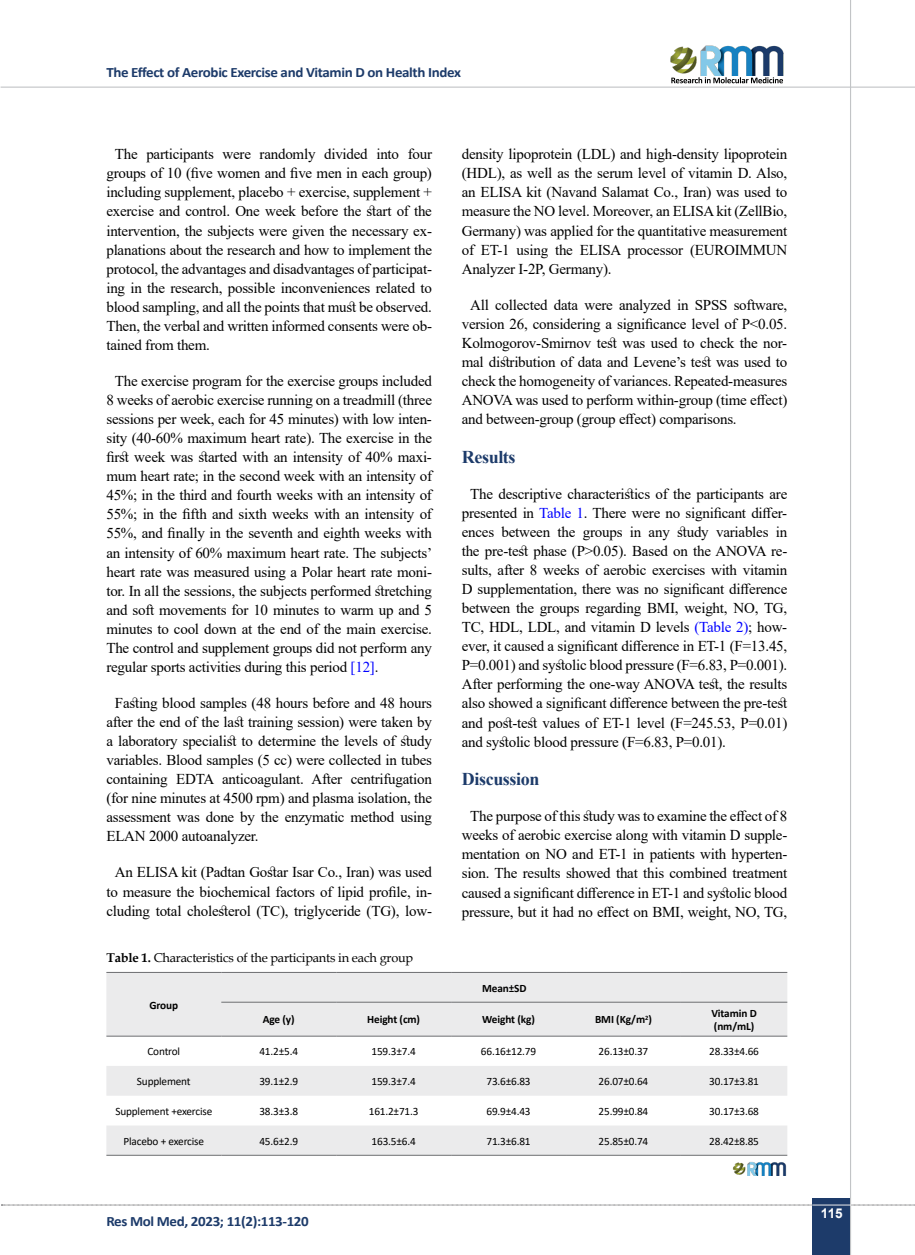
<style>
.page{position:relative;width:915px;height:1255px;background:#fff}
.page>*{position:absolute;margin:0;border:0;box-sizing:border-box;transform-origin:0 0}
.t1{font:700 18px "Times New Roman";letter-spacing:-.02em;color:#1d3b6a}
.t2{font:15px/19px "Times New Roman";letter-spacing:-.015em;color:#000;text-align:justify}
.t3{font:700 14.25px "Calibri";letter-spacing:-.025em;color:#1d3b6a;scale:1.05 1}
.t4{font:700 13.5px "Arial";color:#fff}
.t5{font:12.75px "Book Antiqua";letter-spacing:-.015em;color:#000}
.t6{font:11.25px "Calibri";letter-spacing:-.015em;color:#000}
.t7{font:700 11.25px/13.5px "Calibri";letter-spacing:-.01em;color:#000}
.s1{color:#00f}
.s2{font-weight:700}
</style>
<div class="page">
<hr style="left:1px;top:87px;width:913px;height:1px;background:#c2c4c6">
<svg style="left:1px;top:1204px;width:914px;height:1px"></svg>
<div style="left:812px;top:1198px;width:38px;height:56px;background:#1d3b6a"></div>
<hr style="left:849px;top:0;width:1px;height:1254px;background:#c2c4c6">
<hr style="left:812px;top:1204px;width:38px;height:1px;background:#ebebec">
<img style="left:670px;top:45px;width:114px;height:31px">
<svg style="left:671px;top:77px;width:111px;height:6px"></svg>
<div style="left:106px;top:973px;width:681px;height:62px;background:#ebebec"></div>
<svg style="left:106px;top:1066px;width:681px;height:88px;fill:#ebebec"></svg>
<hr style="left:106px;top:1154px;width:115px;height:1px;background:#6d6e71">
<hr style="left:221px;top:1154px;width:115px;height:1px;background:#6d6e71">
<hr style="left:336px;top:1154px;width:115px;height:1px;background:#6d6e71">
<hr style="left:451px;top:1154px;width:115px;height:1px;background:#6d6e71">
<hr style="left:566px;top:1154px;width:114px;height:1px;background:#6d6e71">
<hr style="left:680px;top:1154px;width:107px;height:1px;background:#6d6e71">
<hr style="left:106px;top:972px;width:115px;height:1px;background:#6d6e71">
<hr style="left:221px;top:972px;width:115px;height:1px;background:#6d6e71">
<hr style="left:336px;top:972px;width:115px;height:1px;background:#6d6e71">
<hr style="left:451px;top:972px;width:115px;height:1px;background:#6d6e71">
<hr style="left:566px;top:972px;width:114px;height:1px;background:#6d6e71">
<hr style="left:680px;top:972px;width:107px;height:1px;background:#6d6e71">
<hr style="left:221px;top:1001px;width:115px;height:1px;background:#6d6e71">
<hr style="left:336px;top:1001px;width:115px;height:1px;background:#6d6e71">
<hr style="left:451px;top:1001px;width:115px;height:1px;background:#6d6e71">
<hr style="left:566px;top:1001px;width:114px;height:1px;background:#6d6e71">
<hr style="left:680px;top:1001px;width:107px;height:1px;background:#6d6e71">
<hr style="left:106px;top:1035px;width:115px;height:1px;background:#6d6e71">
<hr style="left:221px;top:1035px;width:115px;height:1px;background:#6d6e71">
<hr style="left:336px;top:1035px;width:115px;height:1px;background:#6d6e71">
<hr style="left:451px;top:1035px;width:115px;height:1px;background:#6d6e71">
<hr style="left:566px;top:1035px;width:114px;height:1px;background:#6d6e71">
<hr style="left:680px;top:1035px;width:107px;height:1px;background:#6d6e71">
<img style="left:733px;top:1162px;width:54px;height:13px">
<p class="t3" style="left:106px;top:62px;width:339px">The Effect of Aerobic Exercise and Vitamin D on Health Index</p>
<p class="t2" style="left:106px;top:144px;width:327px;text-indent:9px">The participants were randomly divided into four groups of 10 (five women and five men in each group) including supplement, placebo + exercise, supplement + exercise and control. One week before the start of the intervention, the subjects were given the necessary ex&shy;planations about the research and how to implement the protocol, the advantages and disadvantages of participat&shy;ing in the research, possible inconveniences related to blood sampling, and all the points that must be observed.<br>Then, the verbal and written informed consents were ob&shy;tained from them.</p>
<p class="t2" style="left:106px;top:371px;width:327px;text-indent:9px">The exercise program for the exercise groups included 8 weeks of aerobic exercise running on a treadmill (three sessions per week, each for 45 minutes) with low inten&shy;sity (40-60% maximum heart rate). The exercise in the first week was started with an intensity of 40% maxi&shy;mum heart rate; in the second week with an intensity of 45%; in the third and fourth weeks with an intensity of 55%; in the fifth and sixth weeks with an intensity of 55%, and finally in the seventh and eighth weeks with an intensity of 60% maximum heart rate. The subjects’ heart rate was measured using a Polar heart rate moni&shy;tor. In all the sessions, the subjects performed stretching and soft movements for 10 minutes to warm up and 5 minutes to cool down at the end of the main exercise.<br>The control and supplement groups did not perform any regular sports activities during this period <span class="s1">[12]</span>.</p>
<p class="t2" style="left:106px;top:693px;width:327px;text-indent:9px">Fasting blood samples (48 hours before and 48 hours after the end of the last training session) were taken by a laboratory specialist to determine the levels of study variables. Blood samples (5 cc) were collected in tubes containing EDTA anticoagulant. After centrifugation (for nine minutes at 4500 rpm) and plasma isolation, the assessment was done by the enzymatic method using ELAN 2000 autoanalyzer.</p>
<p class="t2" style="left:106px;top:862px;width:327px;text-align:center">An ELISA kit (Padtan Gostar Isar Co., Iran) was used to measure the biochemical factors of lipid profile, in&shy;cluding total cholesterol (TC), triglyceride (TG), low-</p>
<p class="t2" style="left:461px;top:144px;width:327px">density lipoprotein (LDL) and high-density lipoprotein (HDL), as well as the serum level of vitamin D. Also, an ELISA kit (Navand Salamat Co., Iran) was used to measure the NO level. Moreover, an ELISA kit (ZellBio, Germany) was applied for the quantitative measurement of ET-1 using the ELISA processor (EUROIMMUN Analyzer I-2P, Germany).</p>
<p class="t2" style="left:461px;top:295px;width:327px;text-indent:9px">All collected data were analyzed in SPSS software, version 26, considering a significance level of P&lt;0.05.<br>Kolmogorov-Smirnov test was used to check the nor&shy;mal distribution of data and Levene’s test was used to check the homogeneity of variances. Repeated-measures ANOVA was used to perform within-group (time effect) and between-group (group effect) comparisons.</p>
<p class="t1" style="left:461px;top:443px;width:55px">Results</p>
<p class="t2" style="left:461px;top:484px;width:327px;text-indent:9px">The descriptive characteristics of the participants are presented in <span class="s1">Table 1</span>. There were no significant differ&shy;ences between the groups in any study variables in the pre-test phase (P&gt;0.05). Based on the ANOVA re&shy;sults, after 8 weeks of aerobic exercises with vitamin D supplementation, there was no significant difference between the groups regarding BMI, weight, NO, TG, TC, HDL, LDL, and vitamin D levels <span class="s1">(Table 2)</span>; how&shy;ever, it caused a significant difference in ET-1 (F=13.45, P=0.001) and systolic blood pressure (F=6.83, P=0.001).<br>After performing the one-way ANOVA test, the results also showed a significant difference between the pre-test and post-test values of ET-1 level (F=245.53, P=0.01) and systolic blood pressure (F=6.83, P=0.01).</p>
<p class="t1" style="left:461px;top:766px;width:79px">Discussion</p>
<p class="t2" style="left:461px;top:806px;width:327px;text-align:center">The purpose of this study was to examine the effect of 8 weeks of aerobic exercise along with vitamin D supple&shy;mentation on NO and ET-1 in patients with hyperten&shy;sion. The results showed that this combined treatment caused a significant difference in ET-1 and systolic blood pressure, but it had no effect on BMI, weight, NO, TG,</p>
<p class="t5" style="left:106px;top:948px;width:308px"><span class="s2">Table 1.</span> Characteristics of the participants in each group</p>
<p class="t7" style="left:149px;top:997px;width:30px">Group</p>
<p class="t7" style="left:482px;top:980px;width:46px">Mean±SD</p>
<p class="t7" style="left:263px;top:1012px;width:33px">Age (y)</p>
<p class="t7" style="left:367px;top:1012px;width:54px">Height (cm)</p>
<p class="t7" style="left:482px;top:1012px;width:54px">Weight (kg)</p>
<p class="t7" style="left:595px;top:1012px;width:58px">BMI (Kg/m<sup>2</sup>)</p>
<p class="t7" style="left:711px;top:1005px;width:47px">Vitamin D (nm/mL)</p>
<p class="t6" style="left:147px;top:1043px;width:34px">Control</p>
<p class="t6" style="left:259px;top:1043px;width:40px">41.2±5.4</p>
<p class="t6" style="left:371px;top:1043px;width:46px">159.3±7.4</p>
<p class="t6" style="left:481px;top:1043px;width:57px">66.16±12.79</p>
<p class="t6" style="left:598px;top:1043px;width:51px">26.13±0.37</p>
<p class="t6" style="left:709px;top:1043px;width:51px">28.33±4.66</p>
<p class="t6" style="left:137px;top:1073px;width:55px">Supplement</p>
<p class="t6" style="left:259px;top:1073px;width:40px">39.1±2.9</p>
<p class="t6" style="left:371px;top:1073px;width:46px">159.3±7.4</p>
<p class="t6" style="left:486px;top:1073px;width:46px">73.6±6.83</p>
<p class="t6" style="left:598px;top:1073px;width:51px">26.07±0.64</p>
<p class="t6" style="left:709px;top:1073px;width:51px">30.17±3.81</p>
<p class="t6" style="left:115px;top:1103px;width:98px">Supplement +exercise</p>
<p class="t6" style="left:259px;top:1103px;width:40px">38.3±3.8</p>
<p class="t6" style="left:368px;top:1103px;width:51px">161.2±71.3</p>
<p class="t6" style="left:486px;top:1103px;width:46px">69.9±4.43</p>
<p class="t6" style="left:598px;top:1103px;width:51px">25.99±0.84</p>
<p class="t6" style="left:709px;top:1103px;width:51px">30.17±3.68</p>
<p class="t6" style="left:123px;top:1132px;width:82px">Placebo + exercise</p>
<p class="t6" style="left:259px;top:1132px;width:40px">45.6±2.9</p>
<p class="t6" style="left:371px;top:1132px;width:46px">163.5±6.4</p>
<p class="t6" style="left:486px;top:1132px;width:46px">71.3±6.81</p>
<p class="t6" style="left:598px;top:1132px;width:51px">25.85±0.74</p>
<p class="t6" style="left:709px;top:1132px;width:51px">28.42±8.85</p>
<p class="t3" style="left:106px;top:1210px;width:194px">Res Mol Med, 2023; 11(2):113-120</p>
<p class="t4" style="left:820px;top:1203px;width:23px">115</p>
</div>
